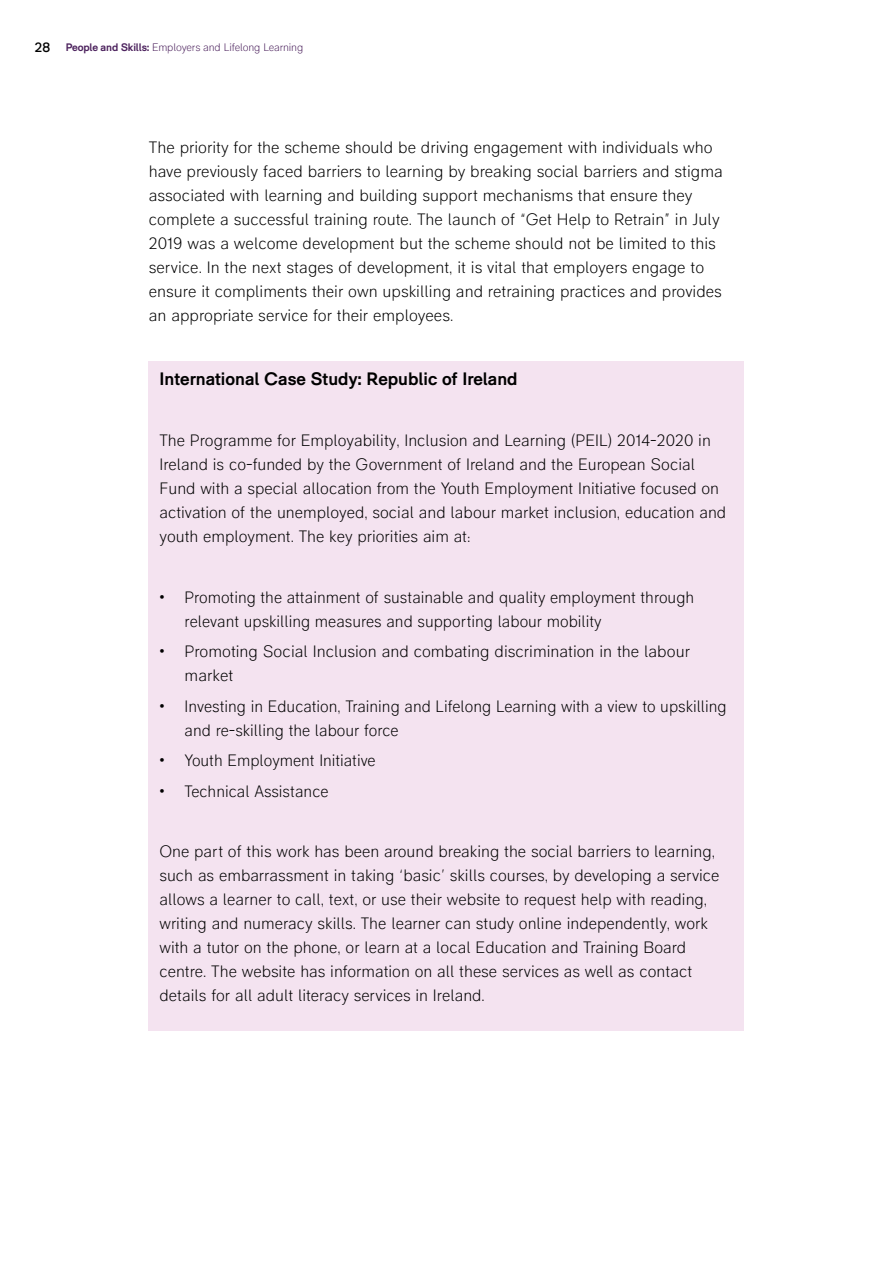
<style>
.page{position:relative;width:893px;height:1263px;background:#fff}
.page>*{position:absolute;margin:0;border:0;box-sizing:border-box;transform-origin:0 0}
.t1{font:700 18px "RM Pro";color:#000}
.t2{font:300 16.5px/24px "RM Pro";color:#000}
.t3{font:300 10.8px "RM Pro";letter-spacing:-.015em;color:#4d235e}
.s1{font-weight:400;font-size:13.5px;color:#000}
.s2{font-weight:700}
</style>
<div class="page">
<div style="left:149px;top:361px;width:595px;height:669px;background:#f4e3f0"></div>
<p class="t3" style="left:35px;top:41px;width:270px"><span class="s1">28</span> <span class="s2">People and Skills:</span> Employers and Lifelong Learning</p>
<p class="t2" style="left:149px;top:136px;width:575px">The priority for the scheme should be driving engagement with individuals who have previously faced barriers to learning by breaking social barriers and stigma associated with learning and building support mechanisms that ensure they complete a successful training route. The launch of “Get Help to Retrain” in July 2019 was a welcome development but the scheme should not be limited to this service. In the next stages of development, it is vital that employers engage to ensure it compliments their own upskilling and retraining practices and provides an appropriate service for their employees.</p>
<p class="t1" style="left:159px;top:368px;width:360px">International Case Study: Republic of Ireland</p>
<p class="t2" style="left:159px;top:429px;width:568px">The Programme for Employability, Inclusion and Learning (PEIL) 2014-2020 in Ireland is co-funded by the Government of Ireland and the European Social Fund with a special allocation from the Youth Employment Initiative focused on activation of the unemployed, social and labour market inclusion, education and youth employment. The key priorities aim at:</p>
<p class="t2" style="left:185px;top:586px;width:511px;text-indent:-25px"><span class="s2">•</span> Promoting the attainment of sustainable and quality employment through relevant upskilling measures and supporting labour mobility</p>
<p class="t2" style="left:185px;top:640px;width:507px;text-indent:-25px"><span class="s2">•</span> Promoting Social Inclusion and combating discrimination in the labour market</p>
<p class="t2" style="left:185px;top:695px;width:544px;text-indent:-25px"><span class="s2">•</span> Investing in Education, Training and Lifelong Learning with a view to upskilling and re-skilling the labour force</p>
<p class="t2" style="left:159px;top:749px;width:218px"><span class="s2">•</span> Youth Employment Initiative</p>
<p class="t2" style="left:159px;top:779px;width:171px"><span class="s2">•</span> Technical Assistance</p>
<p class="t2" style="left:159px;top:840px;width:562px">One part of this work has been around breaking the social barriers to learning, such as embarrassment in taking ‘basic’ skills courses, by developing a service allows a learner to call, text, or use their website to request help with reading, writing and numeracy skills. The learner can study online independently, work with a tutor on the phone, or learn at a local Education and Training Board centre. The website has information on all these services as well as contact details for all adult literacy services in Ireland.</p>
</div>
